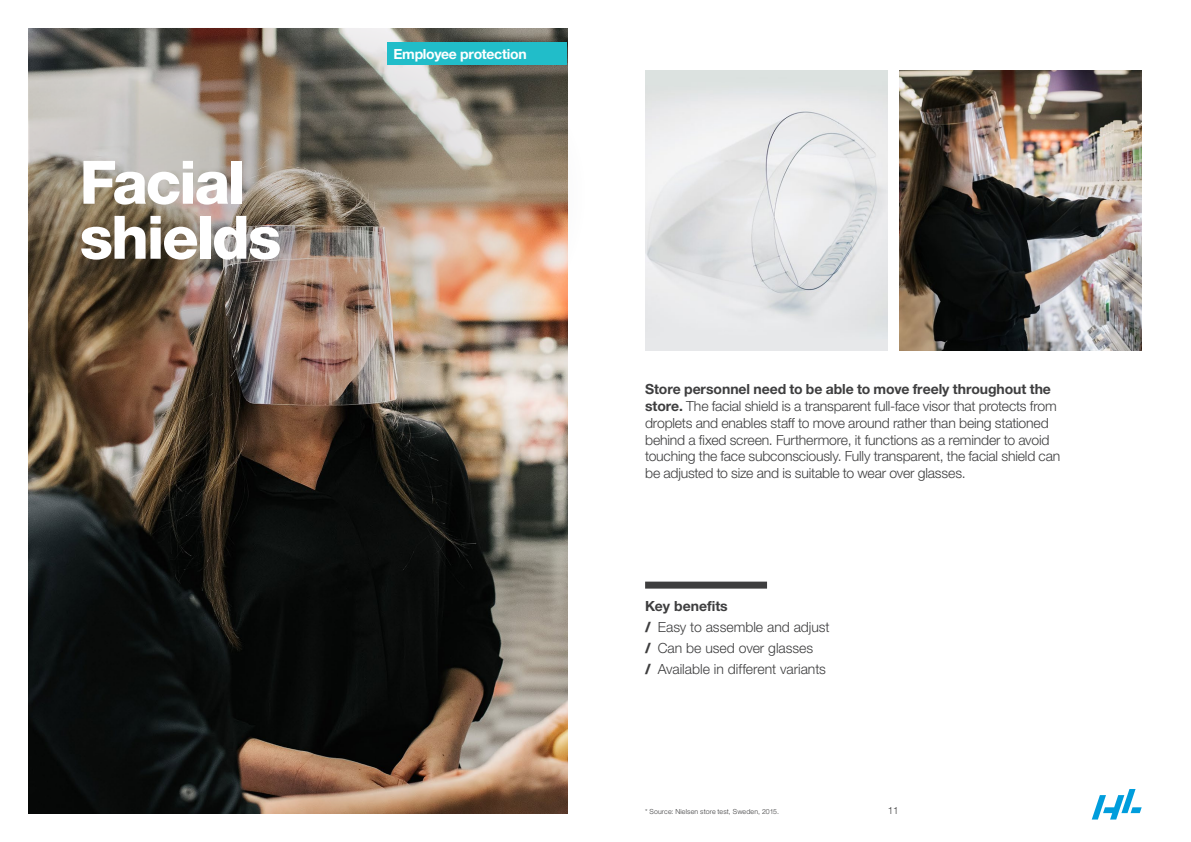
<style>
.page{position:relative;width:1191px;height:842px;background:#fff}
.page>*{position:absolute;margin:0;border:0;box-sizing:border-box;transform-origin:0 0}
.BEA_Concept_Body_tex{font:800 60px/55px "Helvetica Neue LTW1 G";letter-spacing:-.035em;color:#fff}
.Concept_small_Headli{font:300 14px/16.8px "Helvetica Neue LTW1 G";letter-spacing:-.01em;color:#3e3e3f}
.t1{font:700 14px "Helvetica Neue LTW1 G";letter-spacing:-.02em;color:#fff}
.Concept_small_Headli-2{font:700 14px "Helvetica Neue LTW1 G";color:#3e3e3f}
.t2{font:300 10px "Helvetica Neue LTW1 G";color:#3e3e3f}
.Concept_small_Headli-3{font:300 7px "Helvetica Neue LTW1 G";letter-spacing:.02em;color:#3e3e3f}
.s1{font-weight:700}
.s2{font-weight:800}
</style>
<div class="page">
<svg style="left:1092px;top:789px;width:49px;height:30px"></svg>
<img style="left:28px;top:28px;width:539px;height:786px">
<img style="left:645px;top:70px;width:242px;height:281px">
<img style="left:29px;top:28px;width:539px;height:455px">
<div style="left:645px;top:582px;width:122px;height:7px;background:#3e3e3f"></div>
<div style="left:388px;top:43px;width:179px;height:22px;background:#21bdc9"></div>
<img style="left:899px;top:70px;width:242px;height:281px">
<p class="BEA_Concept_Body_tex" style="left:80px;top:155px;width:203px">Facial shields</p>
<p class="t1" style="left:393px;top:45px;width:135px">Employee protection</p>
<p class="Concept_small_Headli" style="left:645px;top:381px;width:417px"><span class="s1">Store personnel need to be able to move freely throughout the store.</span> The facial shield is a transparent full-face visor that protects from droplets and enables staff to move around rather than being stationed behind a fixed screen. Furthermore, it functions as a reminder to avoid touching the face subconsciously. Fully transparent, the facial shield can be adjusted to size and is suitable to wear over glasses.</p>
<p class="Concept_small_Headli-2" style="left:645px;top:598px;width:84px">Key benefits</p>
<p class="Concept_small_Headli" style="left:645px;top:619px;width:186px"><span class="s2">/</span> Easy to assemble and adjust</p>
<p class="Concept_small_Headli" style="left:645px;top:640px;width:170px"><span class="s2">/</span> Can be used over glasses</p>
<p class="Concept_small_Headli" style="left:645px;top:661px;width:182px"><span class="s2">/</span> Available in different variants</p>
<p class="Concept_small_Headli-3" style="left:645px;top:807px;width:135px">* Source: Nielsen store test, Sweden, 2015.</p>
<p class="t2" style="left:887px;top:804px;width:13px">11</p>
</div>
